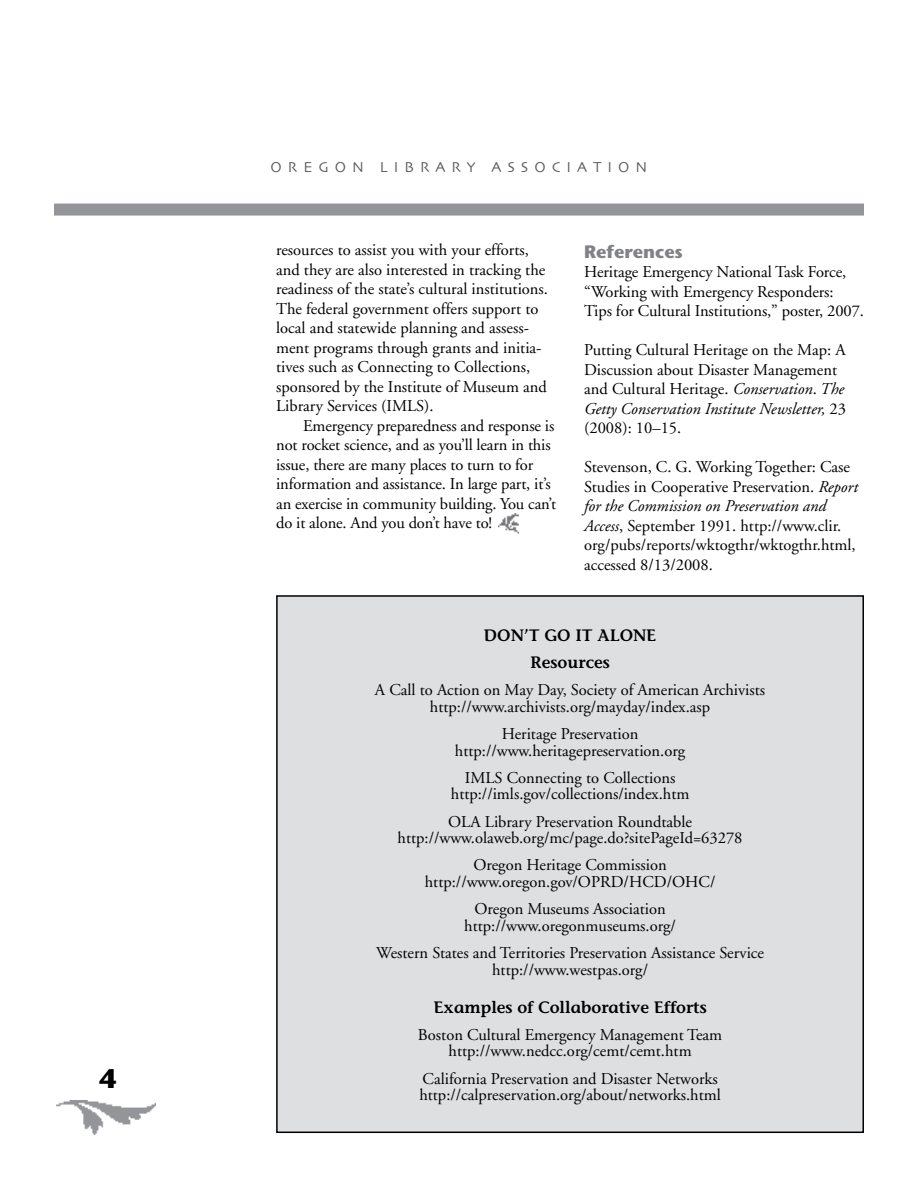
<style>
.page{position:relative;width:918px;height:1188px;background:#fff}
.page>*{position:absolute;margin:0;border:0;box-sizing:border-box;transform-origin:0 0}
.t1{font:700 27px "Stone Sans";color:#000}
.t2{font:700 18px "Stone Sans";color:#808285}
.t3{font:16.5px/19.5px "Adobe Garamond";color:#000;text-align:center}
.t4{font:600 16.5px/27.3px "Stone Informal";color:#000;text-align:center}
.t5{font:15px "Skia";letter-spacing:.4em;color:#58595b}
.s1{font-style:italic}
</style>
<div class="page">
<img style="left:57px;top:1100px;width:99px;height:35px">
<div style="left:54px;top:204px;width:810px;height:12px;background:#939598"></div>
<div style="left:277px;top:596px;width:586px;height:536px;background:#dedfe0"></div>
<div style="left:276px;top:595px;width:588px;height:538px;border:2px solid #000"></div>
<img style="left:498px;top:514px;width:21px;height:20px">
<h1 class="t1" style="left:100px;top:1062px;width:19px">4</h1>
<p class="t5" style="left:271px;top:158px;width:378px">OREGON LIBRARY ASSOCIATION</p>
<p class="t3" style="left:276px;top:241px;width:273px;text-align:left">resources to assist you with your efforts, and they are also interested in tracking the readiness of the state’s cultural institutions.<br>The federal government offers support to local and statewide planning and assess&shy;ment programs through grants and initia&shy;tives such as Connecting to Collections, sponsored by the Institute of Museum and Library Services (IMLS).</p>
<p class="t3" style="left:276px;top:416px;width:281px;text-align:left;text-indent:27px">Emergency preparedness and response is not rocket science, and as you’ll learn in this issue, there are many places to turn to for information and assistance. In large part, it’s an exercise in community building. You can’t do it alone. And you don’t have to!</p>
<p class="t2" style="left:584px;top:241px;width:100px">References</p>
<p class="t3" style="left:584px;top:263px;width:281px;text-align:left">Heritage Emergency National Task Force, “Working with Emergency Responders:<br>Tips for Cultural Institutions,” poster, 2007.</p>
<p class="t3" style="left:584px;top:341px;width:263px;text-align:left">Putting Cultural Heritage on the Map: A Discussion about Disaster Management and Cultural Heritage. <span class="s1">Conservation</span>. <span class="s1">The Getty Conservation Institute Newsletter,</span> 23 (2008): 10–15.</p>
<p class="t3" style="left:584px;top:458px;width:275px;text-align:left">Stevenson, C. G. Working Together: Case Studies in Cooperative Preservation. <span class="s1">Report for the Commission on Preservation and Access</span>, September 1991. http://www.clir. org/pubs/reports/wktogthr/wktogthr.html, accessed 8/13/2008.</p>
<p class="t4" style="left:484px;top:621px;width:174px">DON’T GO IT ALONE<br>Resources</p>
<p class="t3" style="left:375px;top:682px;width:392px;line-height:16.5px">A Call to Action on May Day, Society of American Archivists http://www.archivists.org/mayday/index.asp</p>
<p class="t3" style="left:455px;top:726px;width:232px;line-height:16.5px">Heritage Preservation http://www.heritagepreservation.org</p>
<p class="t3" style="left:451px;top:770px;width:240px;line-height:16.5px">IMLS Connecting to Collections http://imls.gov/collections/index.htm</p>
<p class="t3" style="left:398px;top:814px;width:346px;line-height:16.5px">OLA Library Preservation Roundtable http://www.olaweb.org/mc/page.do?sitePageId=63278</p>
<p class="t3" style="left:425px;top:857px;width:292px;line-height:16.5px">Oregon Heritage Commission http://www.oregon.gov/OPRD/HCD/OHC/</p>
<p class="t3" style="left:464px;top:901px;width:213px;line-height:16.5px">Oregon Museums Association http://www.oregonmuseums.org/</p>
<p class="t3" style="left:376px;top:945px;width:389px;line-height:16.5px">Western States and Territories Preservation Assistance Service http://www.westpas.org/</p>
<p class="t4" style="left:434px;top:993px;width:275px">Examples of Collaborative Efforts</p>
<p class="t3" style="left:418px;top:1027px;width:306px;line-height:16.5px">Boston Cultural Emergency Management Team http://www.nedcc.org/cemt/cemt.htm</p>
<p class="t3" style="left:419px;top:1071px;width:303px;line-height:16.5px;text-align:left">California Preservation and Disaster Networks http://calpreservation.org/about/networks.html</p>
</div>
